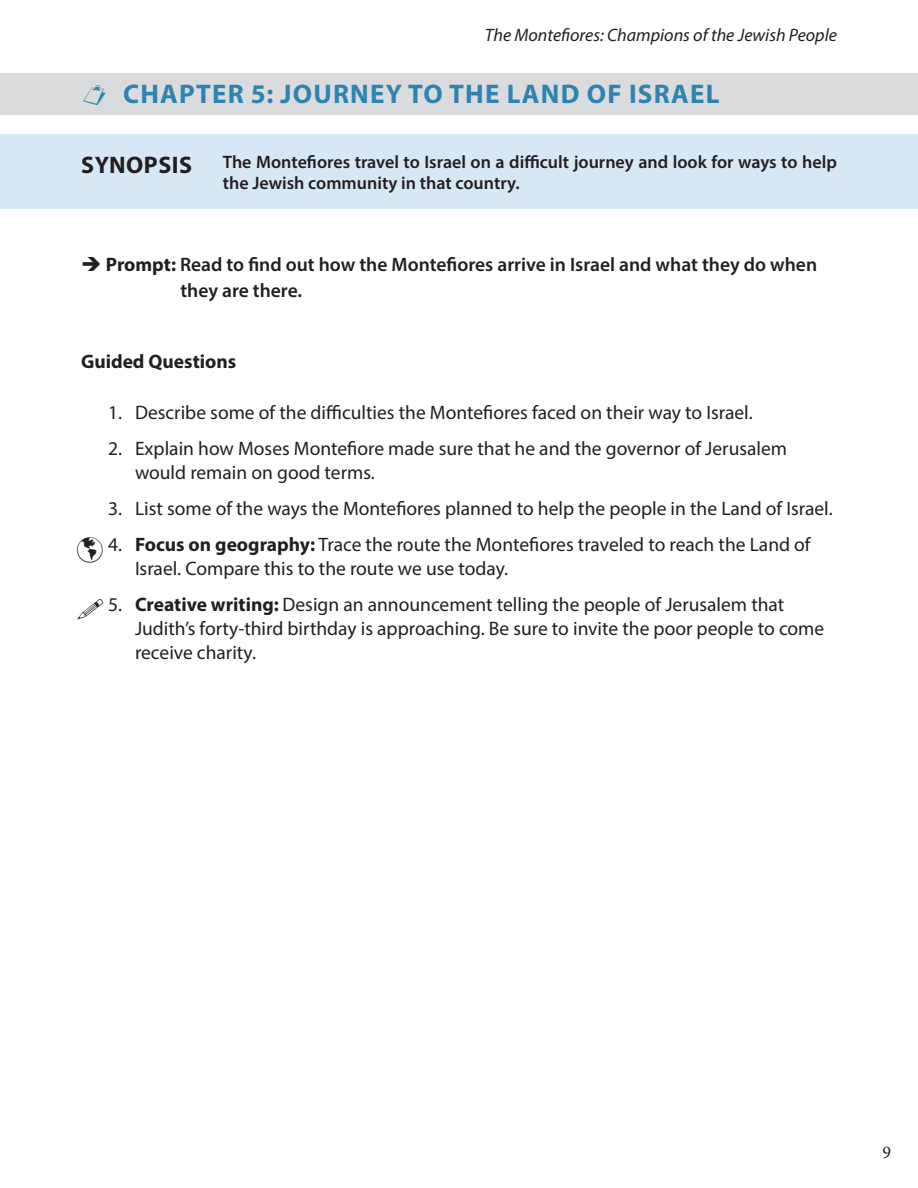
<style>
.page{position:relative;width:918px;height:1188px;background:#fff}
.page>*{position:absolute;margin:0;border:0;box-sizing:border-box;transform-origin:0 0}
.blue_title_gray_back{font:700 27px "Myriad Pro";letter-spacing:.045em;color:#2d83b2}
.t1{font:700 24px "Myriad Pro";letter-spacing:.02em;color:#231f20}
.t2{font:19.5px/24px "Myriad Pro";color:#231f20}
.prompt_new{font:600 19.5px/25.5px "Myriad Pro";color:#231f20}
.Guided_Questions{font:700 19.5px "Myriad Pro";color:#231f20}
.synopsis_text_new{font:600 18px/21px "Myriad Pro";color:#231f20}
.t3{font:italic 18px "Myriad Pro";color:#231f20}
.t4{font:18px "Minion Pro";color:#231f20}
.s1{font-weight:700}
</style>
<div class="page">
<div style="left:0;top:134px;width:918px;height:74px;background:#d6e8f3"></div>
<div style="left:0;top:73px;width:918px;height:42px;background:#dadbdd"></div>
<p class="t3" style="left:485px;top:23px;width:354px">The Montefiores: Champions of the Jewish People</p>
<p class="blue_title_gray_back" style="left:123px;top:76px;width:598px">CHAPTER 5: JOURNEY TO THE LAND OF ISRAEL</p>
<p class="t1" style="left:81px;top:149px;width:112px">SYNOPSIS</p>
<p class="synopsis_text_new" style="left:223px;top:151px;width:616px">The Montefiores travel to Israel on a difficult journey and look for ways to help the Jewish community in that country.</p>
<p class="prompt_new" style="left:180px;top:252px;width:638px;text-indent:-99px">➔ <span class="s1">Prompt:</span> Read to find out how the Montefiores arrive in Israel and what they do when they are there.</p>
<p class="Guided_Questions" style="left:81px;top:349px;width:157px">Guided Questions</p>
<p class="t2" style="left:108px;top:400px;width:645px">1. Describe some of the difficulties the Montefiores faced on their way to Israel.</p>
<p class="t2" style="left:135px;top:436px;width:654px;text-indent:-27px">2. Explain how Moses Montefiore made sure that he and the governor of Jerusalem would remain on good terms.</p>
<p class="t2" style="left:108px;top:496px;width:724px">3. List some of the ways the Montefiores planned to help the people in the Land of Israel.</p>
<p class="t2" style="left:135px;top:532px;width:677px;text-indent:-27px">4. <span class="s1">Focus on geography:</span> Trace the route the Montefiores traveled to reach the Land of<br>Israel. Compare this to the route we use today.</p>
<p class="t2" style="left:135px;top:592px;width:691px;text-indent:-27px">5. <span class="s1">Creative writing:</span> Design an announcement telling the people of Jerusalem that<br>Judith’s forty-third birthday is approaching. Be sure to invite the poor people to come receive charity.</p>
<p class="t4" style="left:882px;top:1140px;width:10px">9</p>
</div>
